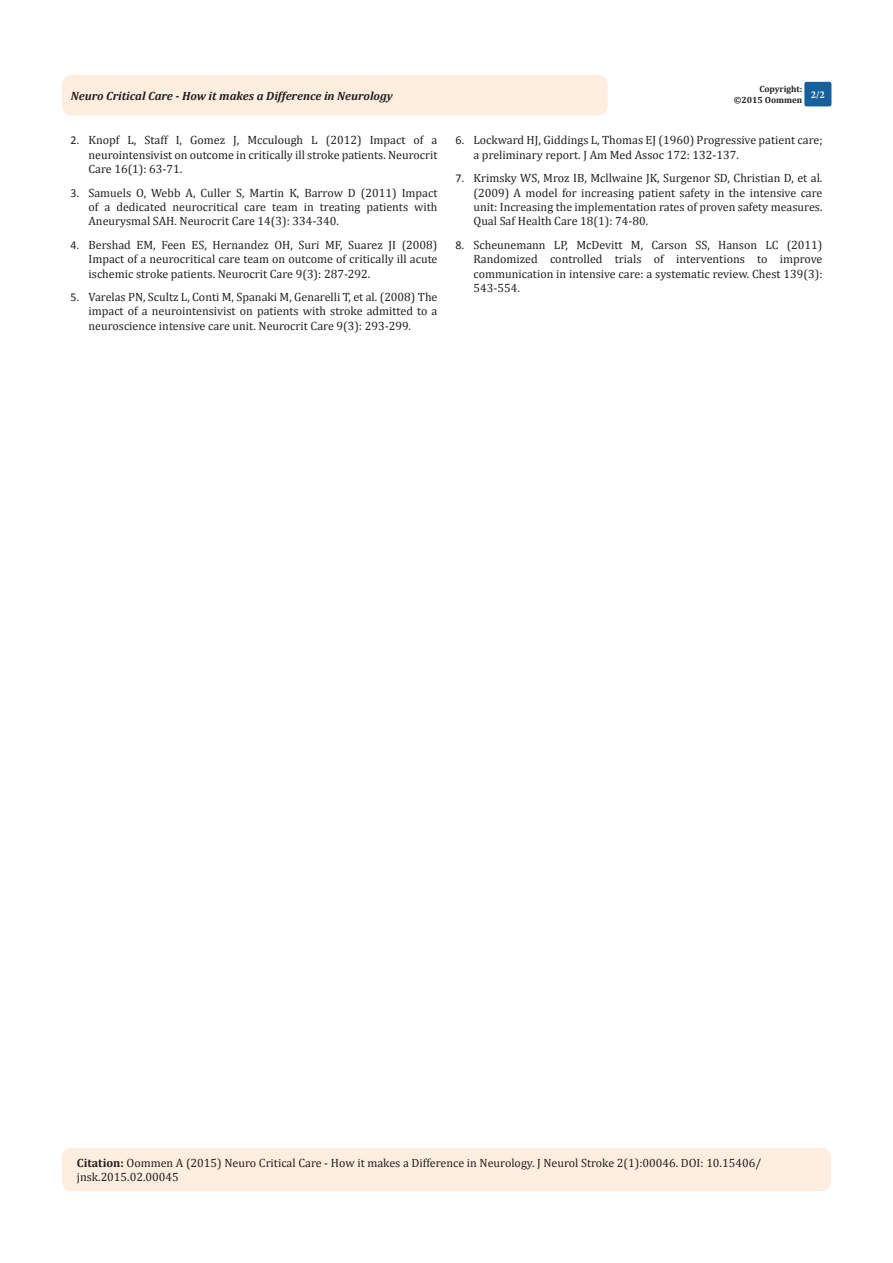
<style>
.page{position:relative;width:893px;height:1263px;background:#fff}
.page>*{position:absolute;margin:0;border:0;box-sizing:border-box;transform-origin:0 0}
.t1{font:12px/14.4px "Cambria";color:#231f20;text-align:justify}
.t2{font:italic 700 12px "Cambria";color:#231f20}
.t3{font:700 10.5px "Minion Pro";color:#fff}
.t4{font:700 9px "Cambria";color:#231f20}
.s1{font-family:"Calibri"}
.s2{font-weight:700}
</style>
<div class="page">
<div style="left:62px;top:75px;width:546px;height:41px;background:#feeee0;border-radius:10px"></div>
<div style="left:62px;top:1148px;width:769px;height:43px;background:#feeee0;border-radius:10px"></div>
<div style="left:804px;top:82px;width:27px;height:24px;background:#16609c;border-radius:2px"></div>
<p class="t2" style="left:71px;top:87px;width:323px">Neuro Critical Care - How it makes a Difference in Neurology</p>
<p class="t1" style="left:88px;top:133px;width:350px;text-indent:-18px"><span class="s1">2.</span> Knopf L, Staff I, Gomez J, Mcculough L (2012) Impact of a neurointensivist on outcome in critically ill stroke patients. Neurocrit Care 16(1): 63-71.</p>
<p class="t1" style="left:88px;top:185px;width:350px;text-indent:-18px"><span class="s1">3.</span> Samuels O, Webb A, Culler S, Martin K, Barrow D (2011) Impact of a dedicated neurocritical care team in treating patients with Aneurysmal SAH. Neurocrit Care 14(3): 334-340.</p>
<p class="t1" style="left:88px;top:237px;width:350px;text-indent:-18px"><span class="s1">4.</span> Bershad EM, Feen ES, Hernandez OH, Suri MF, Suarez JI (2008)<br>Impact of a neurocritical care team on outcome of critically ill acute ischemic stroke patients. Neurocrit Care 9(3): 287-292.</p>
<p class="t1" style="left:88px;top:290px;width:350px;text-indent:-18px"><span class="s1">5.</span> Varelas PN, Scultz L, Conti M, Spanaki M, Genarelli T, et al. (2008) The impact of a neurointensivist on patients with stroke admitted to a neuroscience intensive care unit. Neurocrit Care 9(3): 293-299.</p>
<p class="t4" style="left:759px;top:83px;width:44px">Copyright:</p>
<p class="t4" style="left:734px;top:94px;width:70px">©2015 Oommen</p>
<p class="t3" style="left:811px;top:87px;width:15px">2/2</p>
<p class="t1" style="left:473px;top:133px;width:350px;text-indent:-18px"><span class="s1">6.</span> Lockward HJ, Giddings L, Thomas EJ (1960) Progressive patient care; a preliminary report. J Am Med Assoc 172: 132-137.</p>
<p class="t1" style="left:473px;top:171px;width:350px;text-indent:-18px"><span class="s1">7.</span> Krimsky WS, Mroz IB, Mcllwaine JK, Surgenor SD, Christian D, et al. (2009) A model for increasing patient safety in the intensive care unit: Increasing the implementation rates of proven safety measures.<br>Qual Saf Health Care 18(1): 74-80.</p>
<p class="t1" style="left:473px;top:237px;width:350px;text-indent:-18px"><span class="s1">8.</span> Scheunemann LP, McDevitt M, Carson SS, Hanson LC (2011)<br>Randomized controlled trials of interventions to improve communication in intensive care: a systematic review. Chest 139(3):<br>543-554.</p>
<p class="t1" style="left:77px;top:1156px;width:686px"><span class="s2">Citation:</span> Oommen A (2015) Neuro Critical Care - How it makes a Difference in Neurology. J Neurol Stroke 2(1):00046. DOI: 10.15406/ jnsk.2015.02.00045</p>
</div>
